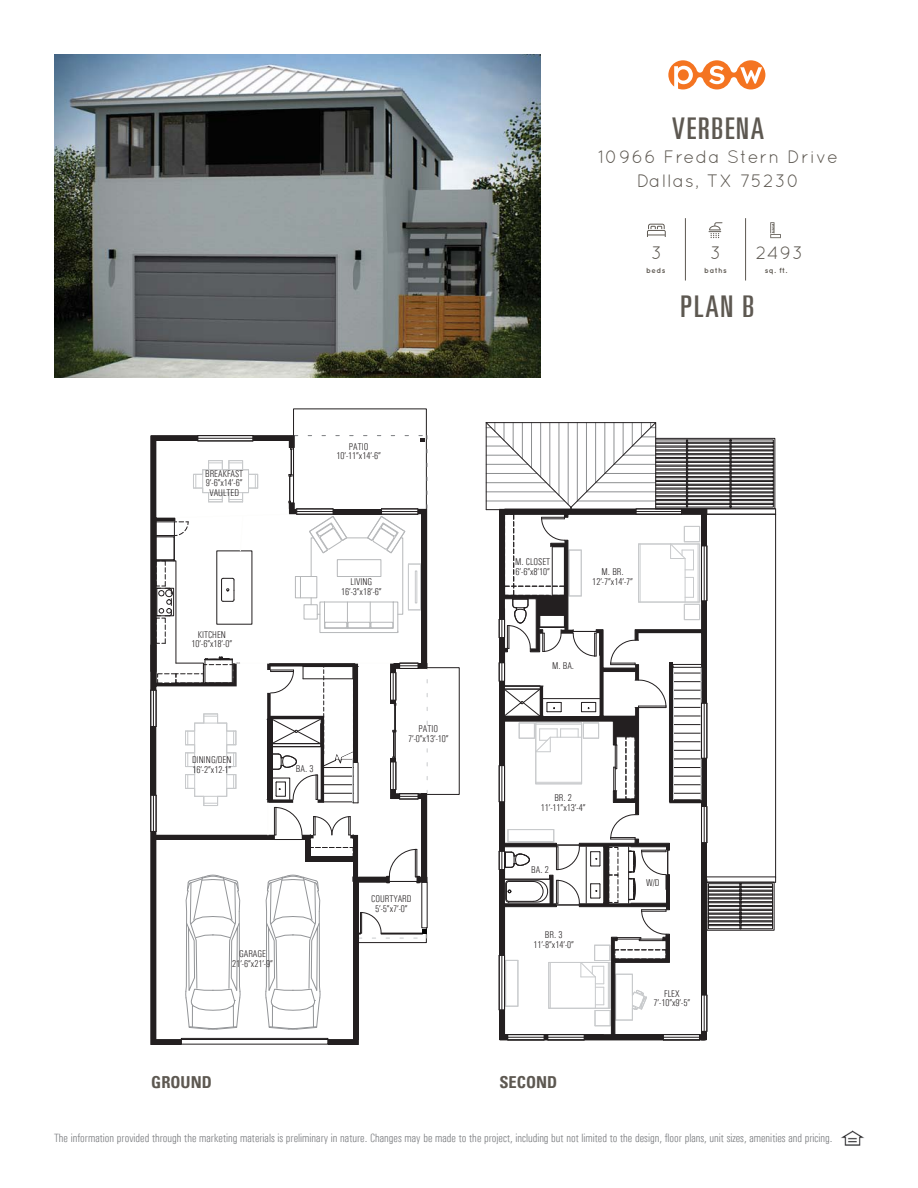
<style>
.page{position:relative;width:918px;height:1188px;background:#fff}
.page>*{position:absolute;margin:0;border:0;box-sizing:border-box;transform-origin:0 0}
.t1{font:ultra-condensed 30px "Univers LT";letter-spacing:.06em;color:#5d5851}
.t2{font:18px/24px "Quicksand";letter-spacing:.06em;color:#5d5851;text-align:center}
.t3{font:700 condensed 16.5px "Univers";color:#5d5851}
.t4{font:300 condensed 12px "Univers";color:#7c7e81}
.t5{font:300 condensed 9.9px/9.9px "Univers";color:#231f20;text-align:center}
.t6{font:700 7.5px "Quicksand";letter-spacing:.06em;color:#5d5851}
</style>
<div class="page">
<img style="left:841px;top:1131px;width:23px;height:14px">
<hr style="left:150px;top:795px;width:1px;height:36px;background:#231f20">
<hr style="left:150px;top:690px;width:1px;height:36px;background:#231f20">
<svg style="left:151px;top:408px;width:625px;height:637px"></svg>
<svg style="left:647px;top:224px;width:19px;height:13px"></svg>
<svg style="left:709px;top:222px;width:13px;height:16px"></svg>
<svg style="left:770px;top:234px;width:11px;height:4px"></svg>
<svg style="left:770px;top:222px;width:10px;height:15px"></svg>
<hr style="left:685px;top:218px;width:1px;height:63px;background:#5d5851">
<hr style="left:745px;top:218px;width:1px;height:63px;background:#5d5851">
<svg style="left:668px;top:60px;width:97px;height:29px"></svg>
<img style="left:54px;top:54px;width:486px;height:324px">
<h1 class="t1" style="left:672px;top:111px;width:93px">VERBENA</h1>
<h2 class="t2" style="left:598px;top:145px;width:241px">10966 Freda Stern Drive<br>Dallas, TX 75230</h2>
<h2 class="t2" style="left:651px;top:240px;width:12px">3</h2>
<h2 class="t2" style="left:710px;top:240px;width:12px">3</h2>
<h2 class="t2" style="left:756px;top:240px;width:49px">2493</h2>
<p class="t6" style="left:646px;top:266px;width:21px">beds</p>
<p class="t6" style="left:704px;top:266px;width:24px">baths</p>
<p class="t6" style="left:765px;top:266px;width:24px">sq. ft.</p>
<h1 class="t1" style="left:681px;top:289px;width:75px">PLAN B</h1>
<p class="t5" style="left:205px;top:468px;width:40px;text-align:left">BREAKFAST<br>9’-6”x14’-6”</p>
<p class="t5" style="left:209px;top:487px;width:31px">VAULTED</p>
<p class="t5" style="left:192px;top:629px;width:42px">KITCHEN<br>10’-6”x18’-0”</p>
<p class="t5" style="left:192px;top:754px;width:41px;text-align:left">DINING/DEN<br>16’-2”x12-1”</p>
<p class="t5" style="left:336px;top:441px;width:46px">PATIO<br>10’-11”x14’-6”</p>
<p class="t5" style="left:341px;top:576px;width:42px">LIVING<br>16’-3”x18’-6”</p>
<p class="t5" style="left:296px;top:764px;width:19px">BA. 3</p>
<p class="t5" style="left:408px;top:723px;width:42px">PATIO<br>7’-0”x13’-10”</p>
<p class="t5" style="left:232px;top:949px;width:42px">GARAGE<br>21’-6”x21’-9”</p>
<p class="t5" style="left:371px;top:894px;width:42px">COURTYARD<br>5’-5”x7’-0”</p>
<p class="t5" style="left:515px;top:556px;width:37px;text-align:left">M. CLOSET<br>6’-6”x8’10”</p>
<p class="t5" style="left:592px;top:567px;width:42px">M. BR.<br>12’-7”x14’-7”</p>
<p class="t5" style="left:552px;top:661px;width:24px">M. BA.</p>
<p class="t5" style="left:541px;top:792px;width:46px">BR. 2<br>11’-11”x13’-4”</p>
<p class="t5" style="left:531px;top:865px;width:19px">BA. 2</p>
<p class="t5" style="left:533px;top:930px;width:42px">BR. 3<br>11’-8”x14’-0”</p>
<p class="t5" style="left:646px;top:877px;width:15px">W/D</p>
<p class="t5" style="left:654px;top:988px;width:38px">FLEX<br>7’-10”x9’-5”</p>
<h3 class="t3" style="left:151px;top:1072px;width:62px">GROUND</h3>
<h3 class="t3" style="left:499px;top:1072px;width:59px">SECOND</h3>
<p class="t4" style="left:54px;top:1131px;width:780px">The information provided through the marketing materials is preliminary in nature. Changes may be made to the project, including but not limited to the design, floor plans, unit sizes, amenities and pricing.</p>
</div>
